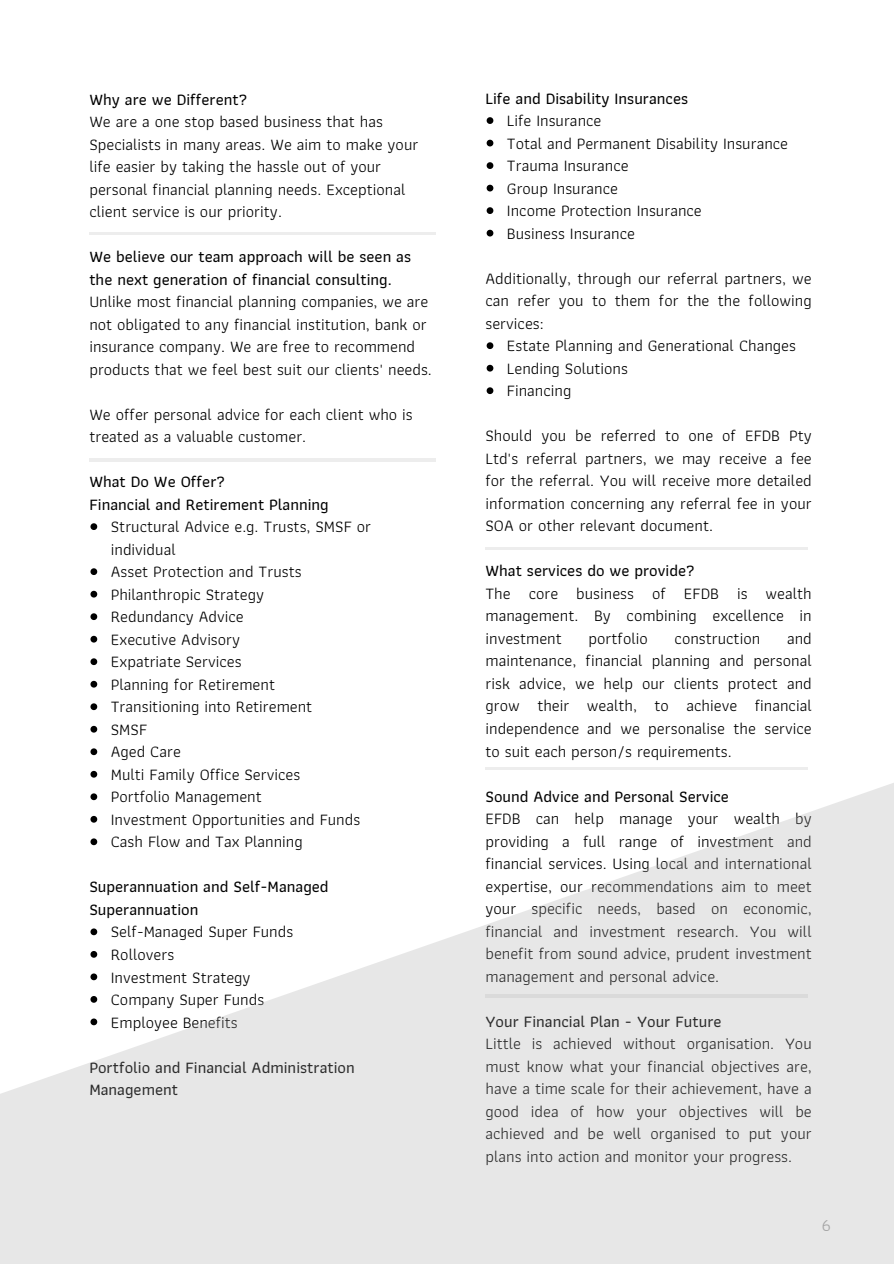
<style>
.page{position:relative;width:894px;height:1264px;background:#fff}
.page>*{position:absolute;margin:0;border:0;box-sizing:border-box;transform-origin:0 0}
.t1{font:18px "Athiti";color:#a6a6a6}
.t2{font:16.5px/22.5px "Athiti";color:#000;text-align:justify}
.t3{font:500 16.5px/22.5px "Athiti";color:#000}
</style>
<div class="page">
<svg style="left:90px;top:523px;width:7px;height:7px"></svg>
<svg style="left:90px;top:568px;width:7px;height:7px"></svg>
<svg style="left:90px;top:591px;width:7px;height:6px"></svg>
<svg style="left:90px;top:613px;width:7px;height:7px"></svg>
<svg style="left:90px;top:636px;width:7px;height:6px"></svg>
<svg style="left:90px;top:658px;width:7px;height:7px"></svg>
<svg style="left:90px;top:681px;width:7px;height:6px"></svg>
<svg style="left:90px;top:703px;width:7px;height:7px"></svg>
<svg style="left:486px;top:117px;width:7px;height:7px"></svg>
<svg style="left:486px;top:140px;width:7px;height:6px"></svg>
<svg style="left:486px;top:162px;width:7px;height:7px"></svg>
<svg style="left:486px;top:185px;width:7px;height:6px"></svg>
<svg style="left:486px;top:207px;width:7px;height:7px"></svg>
<svg style="left:486px;top:230px;width:7px;height:6px"></svg>
<svg style="left:486px;top:342px;width:7px;height:7px"></svg>
<svg style="left:486px;top:365px;width:7px;height:6px"></svg>
<svg style="left:486px;top:387px;width:7px;height:7px"></svg>
<hr style="left:89px;top:459px;width:347px;height:2px;background:#d9d9d9">
<hr style="left:89px;top:233px;width:347px;height:2px;background:#d9d9d9">
<hr style="left:485px;top:547px;width:323px;height:2px;background:#d9d9d9">
<svg style="left:0;top:725px;width:893px;height:538px;fill:#e7e7e7"></svg>
<h1 class="t3" style="left:89px;top:87px;width:159px">Why are we Different?</h1>
<p class="t2" style="left:89px;top:110px;width:330px;text-align:left">We are a one stop based business that has Specialists in many areas. We aim to make your life easier by taking the hassle out of your personal financial planning needs. Exceptional client service is our priority.</p>
<p class="t3" style="left:89px;top:245px;width:323px">We believe our team approach will be seen as the next generation of financial consulting.</p>
<p class="t2" style="left:89px;top:290px;width:344px;text-align:left">Unlike most financial planning companies, we are not obligated to any financial institution, bank or insurance company. We are free to recommend products that we feel best suit our clients' needs.</p>
<p class="t2" style="left:89px;top:402px;width:325px">We offer personal advice for each client who is treated as a valuable customer.</p>
<p class="t3" style="left:89px;top:470px;width:241px">What Do We Offer?<br>Financial and Retirement Planning</p>
<p class="t2" style="left:111px;top:515px;width:262px">Structural Advice e.g. Trusts, SMSF or individual</p>
<p class="t2" style="left:111px;top:560px;width:192px">Asset Protection and Trusts</p>
<p class="t2" style="left:111px;top:582px;width:155px">Philanthropic Strategy</p>
<p class="t2" style="left:111px;top:605px;width:134px">Redundancy Advice</p>
<p class="t2" style="left:111px;top:627px;width:131px">Executive Advisory</p>
<p class="t2" style="left:111px;top:650px;width:132px">Expatriate Services</p>
<p class="t2" style="left:111px;top:672px;width:166px">Planning for Retirement</p>
<p class="t2" style="left:111px;top:695px;width:203px">Transitioning into Retirement</p>
<p class="t2" style="left:111px;top:717px;width:38px">SMSF</p>
<p class="t2" style="left:111px;top:740px;width:71px">Aged Care</p>
<p class="t2" style="left:111px;top:762px;width:191px">Multi Family Office Services</p>
<p class="t2" style="left:111px;top:785px;width:152px">Portfolio Management</p>
<p class="t2" style="left:111px;top:807px;width:251px">Investment Opportunities and Funds</p>
<p class="t2" style="left:111px;top:830px;width:193px">Cash Flow and Tax Planning</p>
<p class="t3" style="left:89px;top:875px;width:241px">Superannuation and Self-Managed<br>Superannuation</p>
<p class="t2" style="left:111px;top:920px;width:184px">Self-Managed Super Funds</p>
<p class="t2" style="left:111px;top:942px;width:65px">Rollovers</p>
<h1 class="t2" style="left:111px;top:965px;width:141px">Investment Strategy</h1>
<p class="t2" style="left:111px;top:987px;width:155px">Company Super Funds</p>
<p class="t2" style="left:111px;top:1010px;width:128px">Employee Benefits</p>
<p class="t3" style="left:89px;top:1055px;width:267px">Portfolio and Financial Administration<br>Management</p>
<p class="t3" style="left:485px;top:87px;width:204px">Life and Disability Insurances</p>
<p class="t2" style="left:507px;top:109px;width:96px">Life Insurance</p>
<p class="t2" style="left:507px;top:132px;width:282px">Total and Permanent Disability Insurance</p>
<p class="t2" style="left:507px;top:154px;width:123px">Trauma Insurance</p>
<p class="t2" style="left:507px;top:177px;width:112px">Group Insurance</p>
<p class="t2" style="left:507px;top:199px;width:196px">Income Protection Insurance</p>
<p class="t2" style="left:507px;top:222px;width:129px">Business Insurance</p>
<p class="t2" style="left:485px;top:267px;width:327px">Additionally, through our referral partners, we can refer you to them for the the following services:</p>
<p class="t2" style="left:507px;top:334px;width:290px">Estate Planning and Generational Changes</p>
<p class="t2" style="left:507px;top:357px;width:123px">Lending Solutions</p>
<p class="t2" style="left:507px;top:379px;width:66px">Financing</p>
<h1 class="t2" style="left:485px;top:424px;width:328px">Should you be referred to one of EFDB Pty Ltd's referral partners, we may receive a fee for the referral. You will receive more detailed information concerning any referral fee in your SOA or other relevant document.</h1>
<p class="t3" style="left:485px;top:559px;width:211px">What services do we provide?</p>
<p class="t2" style="left:485px;top:582px;width:327px">The core business of EFDB is wealth management. By combining excellence in investment</p>
<p class="t2" style="left:588px;top:627px;width:61px">portfolio</p>
<p class="t2" style="left:674px;top:627px;width:87px">construction</p>
<p class="t2" style="left:485px;top:627px;width:328px;text-indent:301px">and maintenance, financial planning and personal risk advice, we help our clients protect and grow their wealth, to achieve financial independence and we personalise the service to suit each person/s requirements.</p>
<p class="t3" style="left:485px;top:784px;width:245px">Sound Advice and Personal Service</p>
<p class="t2" style="left:485px;top:807px;width:328px">EFDB can help manage your wealth by providing a full range of investment and financial services. Using local and international expertise, our recommendations aim to meet your specific needs, based on economic, financial and investment research. You will benefit from sound advice, prudent investment management and personal advice.</p>
<p class="t3" style="left:485px;top:1009px;width:237px">Your Financial Plan - Your Future</p>
<h1 class="t2" style="left:485px;top:1032px;width:327px">Little is achieved without organisation. You must know what your financial objectives are, have a time scale for their achievement, have a good idea of how your objectives will be achieved and be well organised to put your plans into action and monitor your progress.</h1>
<p class="t1" style="left:821px;top:1210px;width:11px">6</p>
</div>
